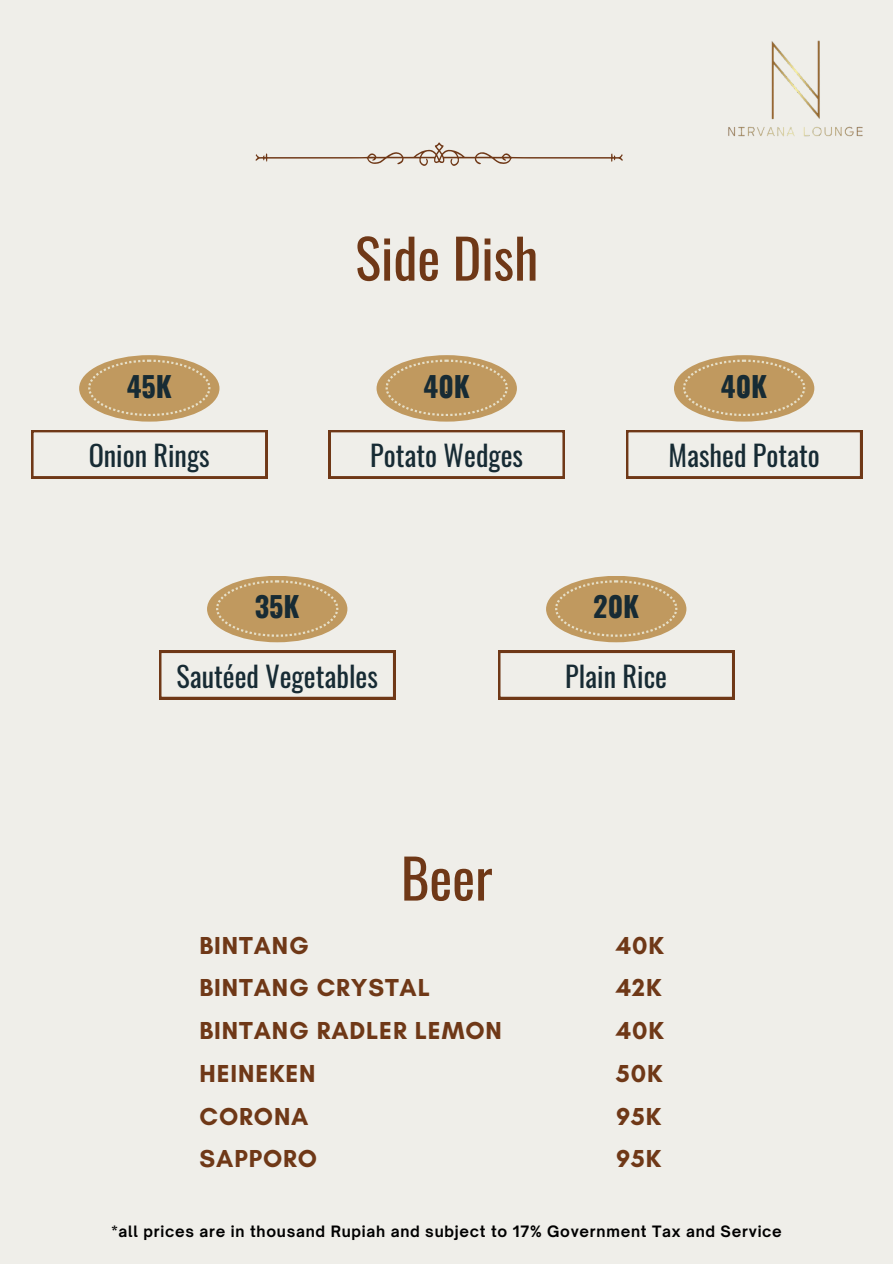
<style>
.page{position:relative;width:893px;height:1264px;background:#fff}
.page>*{position:absolute;margin:0;border:0;box-sizing:border-box;transform-origin:0 0}
.t1{font:54.3px "Oswald";color:#6f3817}
.t2{font:28.2px "Oswald";color:#172b34}
.t3{font:700 28.2px "Oswald";color:#172b34}
.t4{font:700 25.05px/42.8px "Glacial Indifference";letter-spacing:.035em;color:#6f3817}
.t5{font:21px "Cinzel";color:#172b34}
.t6{font:700 15px "Open Sauce One";letter-spacing:.05em;color:#000}
</style>
<div class="page">
<div style="left:0;top:0;width:892px;height:1263px;background:#efeee9"></div>
<img style="left:728px;top:40px;width:135px;height:97px">
<div style="left:79px;top:355px;width:140px;height:66px;background:#c0995f;border-radius:50%"></div>
<svg style="left:88px;top:359px;width:122px;height:57px"></svg>
<svg style="left:31px;top:430px;width:236px;height:48px"></svg>
<div style="left:376px;top:355px;width:140px;height:66px;background:#c0995f;border-radius:50%"></div>
<svg style="left:385px;top:359px;width:123px;height:57px"></svg>
<svg style="left:329px;top:430px;width:235px;height:48px"></svg>
<div style="left:674px;top:355px;width:140px;height:66px;background:#c0995f;border-radius:50%"></div>
<svg style="left:683px;top:359px;width:122px;height:57px"></svg>
<svg style="left:626px;top:430px;width:236px;height:48px"></svg>
<div style="left:207px;top:576px;width:140px;height:66px;background:#c0995f;border-radius:50%"></div>
<svg style="left:216px;top:580px;width:122px;height:56px"></svg>
<svg style="left:159px;top:650px;width:236px;height:49px"></svg>
<svg style="left:498px;top:650px;width:236px;height:49px"></svg>
<div style="left:546px;top:576px;width:140px;height:66px;background:#c0995f;border-radius:50%"></div>
<svg style="left:555px;top:580px;width:122px;height:56px"></svg>
<svg style="left:255px;top:142px;width:367px;height:24px"></svg>
<h3 class="t1" style="left:355px;top:216px;width:184px">Side Dish</h3>
<p class="t3" style="left:127px;top:364px;width:47px">45K</p>
<h1 class="t5" style="left:147px;top:373px;width:5px">.</h1>
<p class="t3" style="left:423px;top:364px;width:48px">40K</p>
<h3 class="t5" style="left:445px;top:373px;width:5px">.</h3>
<p class="t3" style="left:721px;top:364px;width:48px">40K</p>
<h3 class="t5" style="left:742px;top:373px;width:5px">.</h3>
<h2 class="t2" style="left:89px;top:433px;width:122px">Onion Rings</h2>
<h2 class="t2" style="left:370px;top:433px;width:154px">Potato Wedges</h2>
<h2 class="t2" style="left:668px;top:433px;width:153px">Mashed Potato</h2>
<p class="t3" style="left:255px;top:585px;width:46px">35K</p>
<h3 class="t5" style="left:275px;top:593px;width:5px">.</h3>
<p class="t3" style="left:593px;top:585px;width:48px">20K</p>
<h3 class="t5" style="left:614px;top:593px;width:5px">.</h3>
<h2 class="t2" style="left:176px;top:654px;width:203px">Sautéed Vegetables</h2>
<h2 class="t2" style="left:565px;top:654px;width:103px">Plain Rice</h2>
<h1 class="t1" style="left:401px;top:835px;width:93px">Beer</h1>
<p class="t4" style="left:200px;top:923px;width:304px">BINTANG<br>BINTANG CRYSTAL<br>BINTANG RADLER LEMON<br>HEINEKEN<br>CORONA<br>SAPPORO</p>
<h4 class="t4" style="left:616px;top:923px;width:49px;text-align:justify">40K 42K 40K 50K 95K 95K</h4>
<p class="t6" style="left:111px;top:1221px;width:671px">*all prices are in thousand Rupiah and subject to 17% Government Tax and Service</p>
</div>
